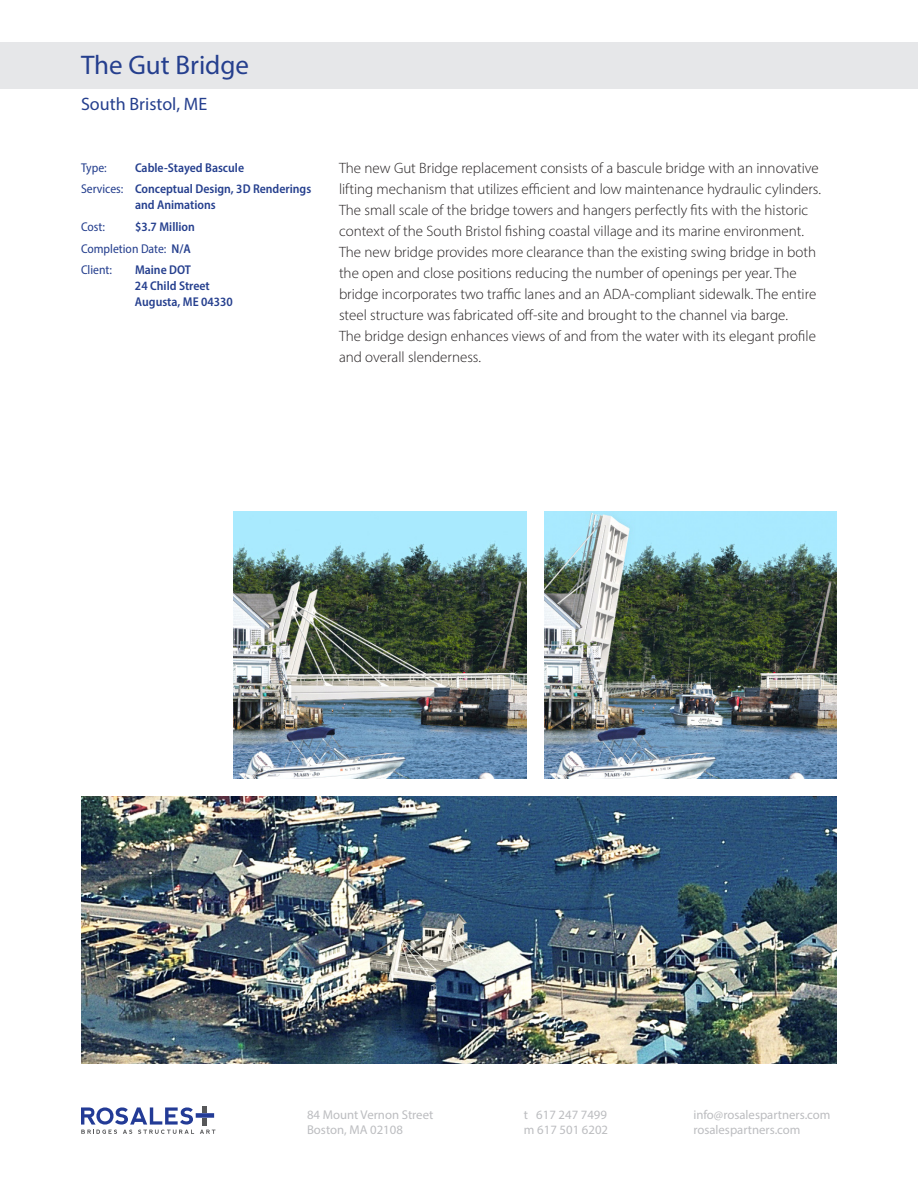
<style>
.page{position:relative;width:918px;height:1188px;background:#fff}
.page>*{position:absolute;margin:0;border:0;box-sizing:border-box;transform-origin:0 0}
.t1{font:27px "Myriad Pro";color:#253f8e}
.t2{font:18px "Myriad Pro";color:#253f8e}
.t3{font:300 15px/21px "Myriad Pro";color:#231f20}
.t4{font:600 semi-condensed 12.75px/15.8px "Myriad Pro";color:#253f8e}
.t5{font:12.75px/15.3px "Myriad Pro";color:#bcbdc0}
.t6{font:semi-condensed 12.75px "Myriad Pro";color:#253f8e}
.s1{font-weight:400}
.s2{font-weight:600}
</style>
<div class="page">
<svg style="left:81px;top:1106px;width:134px;height:28px"></svg>
<img style="left:544px;top:512px;width:293px;height:267px">
<img style="left:234px;top:512px;width:292px;height:267px">
<img style="left:81px;top:797px;width:756px;height:267px">
<div style="left:0;top:42px;width:918px;height:47px;background:#e6e7e9"></div>
<p class="t1" style="left:81px;top:49px;width:170px">The Gut Bridge</p>
<p class="t2" style="left:81px;top:93px;width:128px">South Bristol, ME</p>
<p class="t6" style="left:81px;top:159px;width:27px">Type:</p>
<p class="t4" style="left:135px;top:159px;width:111px">Cable-Stayed Bascule</p>
<p class="t4" style="left:135px;top:181px;width:178px;text-indent:-54px"><span class="s1">Services:</span> Conceptual Design, 3D Renderings and Animations</p>
<p class="t6" style="left:81px;top:219px;width:25px">Cost:</p>
<p class="t4" style="left:135px;top:218px;width:61px">$3.7 Million</p>
<p class="t6" style="left:81px;top:240px;width:111px">Completion Date: <span class="s2">N/A</span></p>
<p class="t6" style="left:81px;top:262px;width:33px">Client:</p>
<p class="t4" style="left:135px;top:262px;width:58px">Maine DOT</p>
<p class="t4" style="left:135px;top:278px;width:76px">24 Child Street</p>
<p class="t4" style="left:135px;top:293px;width:99px">Augusta, ME 04330</p>
<p class="t3" style="left:339px;top:158px;width:483px">The new Gut Bridge replacement consists of a bascule bridge with an innovative lifting mechanism that utilizes efficient and low maintenance hydraulic cylinders.<br>The small scale of the bridge towers and hangers perfectly fits with the historic context of the South Bristol fishing coastal village and its marine environment.</p>
<p class="t3" style="left:339px;top:242px;width:479px">The new bridge provides more clearance than the existing swing bridge in both the open and close positions reducing the number of openings per year. The bridge incorporates two traffic lanes and an ADA-compliant sidewalk. The entire steel structure was fabricated off-site and brought to the channel via barge.</p>
<p class="t3" style="left:339px;top:326px;width:478px">The bridge design enhances views of and from the water with its elegant profile and overall slenderness.</p>
<p class="t5" style="left:307px;top:1107px;width:128px">84 Mount Vernon Street<br>Boston, MA 02108</p>
<p class="t5" style="left:524px;top:1107px;width:86px">t 617 247 7499 m 617 501 6202</p>
<p class="t5" style="left:693px;top:1107px;width:139px">info@rosalespartners.com rosalespartners.com</p>
</div>
